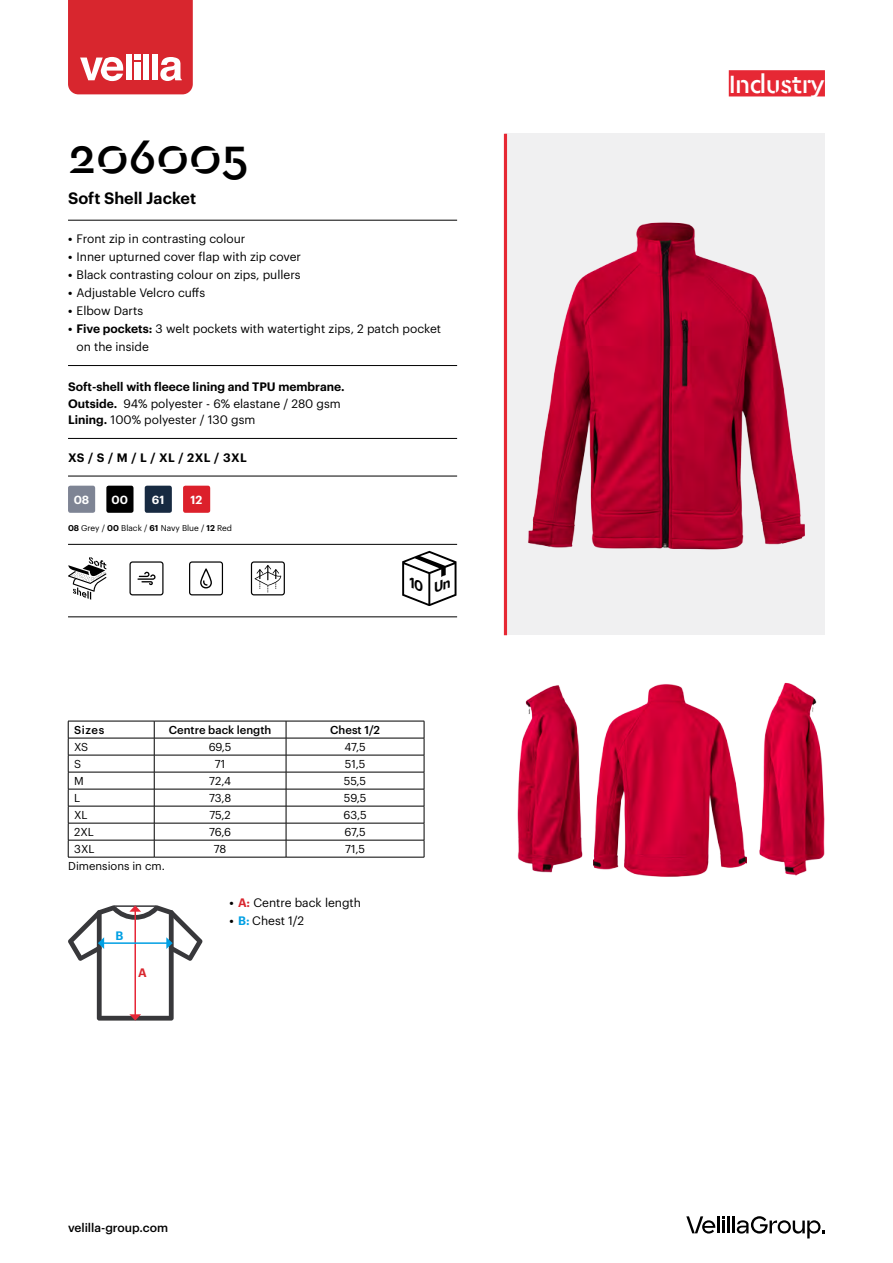
<style>
.page{position:relative;width:893px;height:1263px;background:#fff}
.page>*{position:absolute;margin:0;border:0;box-sizing:border-box;transform-origin:0 0}
.t1{font:500 49.5px "Cera Stencil";color:#000}
.t2{font:500 26.25px "Cera Stencil";letter-spacing:-.02em;color:#fff}
.t3{font:600 16.2px "Graphik";color:#000}
.t4{font:12px/18px "Graphik";color:#000}
.t5{font:600 12px/16.5px "Graphik";color:#000}
.t6{font:600 12px "Graphik";letter-spacing:.04em;color:#000}
.t7{font:500 12px "Graphik";color:#000}
.t8{font:600 12px "Graphik";color:#d8262e}
.t9{font:600 12px "Graphik";color:#009fe3}
.t10{font:600 11.55px "Graphik";color:#fff}
.t11{font:11.25px "Graphik";color:#000}
.t12{font:500 11.25px "Graphik";color:#000}
.t13{font:8.25px "Graphik";color:#000}
.s1{font-weight:600}
.s2{font-weight:400}
.s3{font-weight:600;color:#d8262e}
.s4{font-weight:600;color:#009fe3}
</style>
<div class="page">
<svg style="left:68px;top:0;width:125px;height:94px;background:#dd434a"></svg>
<hr style="left:717px;top:1216px;width:3px;height:17px;background:#000">
<hr style="left:727px;top:1216px;width:3px;height:17px;background:#000">
<svg style="left:722px;top:1216px;width:3px;height:17px"></svg>
<svg style="left:686px;top:1216px;width:29px;height:17px"></svg>
<svg style="left:733px;top:1216px;width:92px;height:22px"></svg>
<img style="left:517px;top:682px;width:308px;height:195px">
<div style="left:505px;top:134px;width:320px;height:501px;background:#f0f0f1"></div>
<img style="left:528px;top:222px;width:277px;height:328px">
<hr style="left:504px;top:134px;width:3px;height:501px;background:#e62834">
<div style="left:729px;top:70px;width:96px;height:26px;background:#e62834"></div>
<hr style="left:68px;top:220px;width:389px;height:1px;background:#000">
<hr style="left:68px;top:365px;width:389px;height:1px;background:#000">
<hr style="left:68px;top:438px;width:389px;height:1px;background:#000">
<hr style="left:68px;top:476px;width:389px;height:1px;background:#000">
<hr style="left:68px;top:544px;width:389px;height:1px;background:#000">
<hr style="left:68px;top:617px;width:389px;height:1px;background:#000">
<div style="left:106px;top:486px;width:28px;height:27px;background:#000;border-radius:2px"></div>
<div style="left:68px;top:486px;width:27px;height:27px;background:#7e8494;border-radius:2px"></div>
<div style="left:183px;top:486px;width:27px;height:27px;background:#dc202b;border-radius:2px"></div>
<div style="left:145px;top:486px;width:27px;height:27px;background:#172a41;border-radius:2px"></div>
<svg style="left:68px;top:557px;width:38px;height:43px"></svg>
<svg style="left:251px;top:561px;width:34px;height:34px"></svg>
<svg style="left:129px;top:561px;width:34px;height:34px"></svg>
<svg style="left:189px;top:561px;width:34px;height:34px"></svg>
<svg style="left:68px;top:905px;width:135px;height:115px"></svg>
<hr style="left:154px;top:721px;width:132px;height:1px;background:#000">
<hr style="left:286px;top:721px;width:138px;height:1px;background:#000">
<hr style="left:68px;top:738px;width:86px;height:1px;background:#000">
<hr style="left:154px;top:738px;width:132px;height:1px;background:#000">
<hr style="left:286px;top:738px;width:138px;height:1px;background:#000">
<hr style="left:68px;top:755px;width:86px;height:1px;background:#000">
<hr style="left:154px;top:755px;width:132px;height:1px;background:#000">
<hr style="left:286px;top:755px;width:138px;height:1px;background:#000">
<hr style="left:68px;top:772px;width:86px;height:1px;background:#000">
<hr style="left:154px;top:772px;width:132px;height:1px;background:#000">
<hr style="left:286px;top:772px;width:138px;height:1px;background:#000">
<hr style="left:68px;top:789px;width:86px;height:1px;background:#000">
<hr style="left:154px;top:789px;width:132px;height:1px;background:#000">
<hr style="left:286px;top:789px;width:138px;height:1px;background:#000">
<hr style="left:68px;top:806px;width:86px;height:1px;background:#000">
<hr style="left:154px;top:806px;width:132px;height:1px;background:#000">
<hr style="left:286px;top:806px;width:138px;height:1px;background:#000">
<hr style="left:68px;top:823px;width:86px;height:1px;background:#000">
<hr style="left:154px;top:823px;width:132px;height:1px;background:#000">
<hr style="left:286px;top:823px;width:138px;height:1px;background:#000">
<hr style="left:68px;top:840px;width:86px;height:1px;background:#000">
<hr style="left:154px;top:840px;width:132px;height:1px;background:#000">
<svg style="left:154px;top:721px;width:1px;height:136px"></svg>
<hr style="left:286px;top:840px;width:138px;height:1px;background:#000">
<svg style="left:286px;top:721px;width:1px;height:136px"></svg>
<svg style="left:424px;top:721px;width:1px;height:136px"></svg>
<hr style="left:68px;top:857px;width:86px;height:1px;background:#000">
<hr style="left:154px;top:857px;width:132px;height:1px;background:#000">
<hr style="left:286px;top:857px;width:138px;height:1px;background:#000">
<hr style="left:68px;top:721px;width:86px;height:1px;background:#000">
<svg style="left:68px;top:721px;width:1px;height:136px"></svg>
<svg style="left:402px;top:551px;width:54px;height:55px"></svg>
<h1 class="t1" style="left:68px;top:124px;width:182px">206005</h1>
<h3 class="t3" style="left:68px;top:186px;width:130px">Soft Shell Jacket</h3>
<p class="t4" style="left:68px;top:229px;width:179px"><span class="s1">•</span> Front zip in contrasting colour</p>
<p class="t4" style="left:68px;top:247px;width:235px"><span class="s1">•</span> Inner upturned cover flap with zip cover</p>
<p class="t4" style="left:68px;top:265px;width:234px"><span class="s1">•</span> Black contrasting colour on zips, pullers</p>
<p class="t4" style="left:68px;top:283px;width:139px"><span class="s1">•</span> Adjustable Velcro cuffs</p>
<p class="t4" style="left:68px;top:301px;width:77px"><span class="s1">•</span> Elbow Darts</p>
<p class="t4" style="left:77px;top:319px;width:366px;text-indent:-9px"><span class="s1">• Five pockets:</span> 3 welt pockets with watertight zips, 2 patch pocket on the inside</p>
<p class="t5" style="left:68px;top:378px;width:278px">Soft-shell with fleece lining and TPU membrane.<br>Outside. <span class="s2">94% polyester - 6% elastane / 280 gsm<br></span>Lining. <span class="s2">100% polyester / 130 gsm</span></p>
<p class="t6" style="left:68px;top:448px;width:180px">XS / S / M / L / XL / 2XL / 3XL</p>
<p class="t10" style="left:74px;top:491px;width:17px">08</p>
<p class="t10" style="left:112px;top:491px;width:18px">00</p>
<p class="t10" style="left:152px;top:491px;width:14px">61</p>
<p class="t10" style="left:191px;top:491px;width:13px">12</p>
<p class="t13" style="left:68px;top:522px;width:166px"><span class="s1">08</span> Grey / <span class="s1">00</span> Black / <span class="s1">61</span> Navy Blue / <span class="s1">12</span> Red</p>
<p class="t12" style="left:74px;top:721px;width:32px">Sizes</p>
<p class="t12" style="left:169px;top:721px;width:104px">Centre back length</p>
<p class="t12" style="left:330px;top:721px;width:51px">Chest 1/2</p>
<p class="t11" style="left:74px;top:739px;width:16px">XS</p>
<p class="t11" style="left:209px;top:739px;width:24px">69,5</p>
<p class="t11" style="left:344px;top:739px;width:23px">47,5</p>
<p class="t11" style="left:74px;top:756px;width:9px">S</p>
<p class="t11" style="left:215px;top:756px;width:12px">71</p>
<p class="t11" style="left:345px;top:756px;width:22px">51,5</p>
<p class="t11" style="left:74px;top:773px;width:11px">M</p>
<p class="t11" style="left:209px;top:773px;width:23px">72,4</p>
<p class="t11" style="left:344px;top:773px;width:24px">55,5</p>
<p class="t11" style="left:74px;top:790px;width:8px">L</p>
<p class="t11" style="left:209px;top:790px;width:24px">73,8</p>
<p class="t11" style="left:344px;top:790px;width:24px">59,5</p>
<p class="t11" style="left:74px;top:807px;width:15px">XL</p>
<p class="t11" style="left:209px;top:807px;width:23px">75,2</p>
<p class="t11" style="left:343px;top:807px;width:25px">63,5</p>
<p class="t11" style="left:74px;top:824px;width:21px">2XL</p>
<p class="t11" style="left:209px;top:824px;width:23px">76,6</p>
<p class="t11" style="left:344px;top:824px;width:23px">67,5</p>
<p class="t11" style="left:74px;top:841px;width:22px">3XL</p>
<p class="t11" style="left:214px;top:841px;width:14px">78</p>
<p class="t11" style="left:345px;top:841px;width:21px">71,5</p>
<p class="t11" style="left:68px;top:858px;width:98px">Dimensions in cm.</p>
<p class="t9" style="left:116px;top:926px;width:9px">B</p>
<p class="t8" style="left:138px;top:963px;width:10px">A</p>
<p class="t4" style="left:230px;top:892px;width:133px"><span class="s1">•</span> <span class="s3">A:</span> Centre back length</p>
<p class="t4" style="left:230px;top:910px;width:76px"><span class="s1">•</span> <span class="s4">B:</span> Chest 1/2</p>
<p class="t7" style="left:68px;top:1218px;width:101px">velilla-group.com</p>
<h2 class="t2" style="left:729px;top:67px;width:98px">Industry</h2>
</div>
